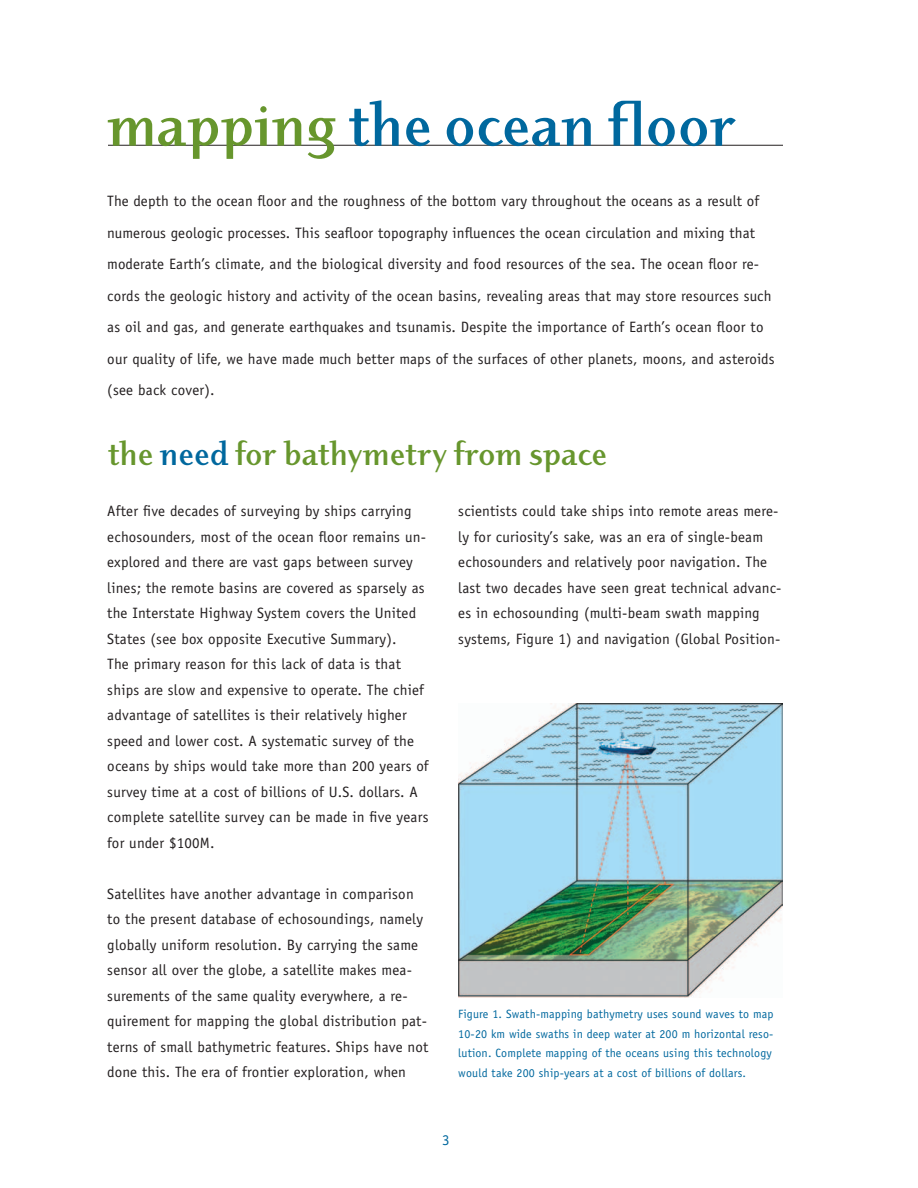
<style>
.page{position:relative;width:918px;height:1188px;background:#fff}
.page>*{position:absolute;margin:0;border:0;box-sizing:border-box;transform-origin:0 0}
.t1{font:700 66px "Dyadis ITC";color:#00689e}
.t2{font:700 36px "Dyadis ITC";color:#67962d}
.t3{font:15px/25.5px "Officina Sans";letter-spacing:.015em;color:#231f20}
.t4{font:15px "Officina Sans";color:#00689e}
.t5{font:12px/19.5px "Officina Sans";letter-spacing:.015em;color:#00689e}
.s1{color:#67962d}
.s2{color:#00689e}
</style>
<div class="page">
<img style="left:458px;top:704px;width:324px;height:294px">
<hr style="left:108px;top:145px;width:675px;height:1px;background:#231f20">
<h1 class="t1" style="left:107px;top:102px;width:631px"><span class="s1">mapping</span> the ocean floor</h1>
<p class="t3" style="left:107px;top:187px;width:669px;line-height:31.5px">The depth to the ocean floor and the roughness of the bottom vary throughout the oceans as a result of numerous geologic processes. This seafloor topography influences the ocean circulation and mixing that moderate Earth’s climate, and the biological diversity and food resources of the sea. The ocean floor re&shy;cords the geologic history and activity of the ocean basins, revealing areas that may store resources such as oil and gas, and generate earthquakes and tsunamis. Despite the importance of Earth’s ocean floor to our quality of life, we have made much better maps of the surfaces of other planets, moons, and asteroids (see back cover).</p>
<h2 class="t2" style="left:108px;top:441px;width:501px">the <span class="s2">need</span> for bathymetry from space</h2>
<p class="t3" style="left:107px;top:499px;width:323px">After five decades of surveying by ships carrying echosounders, most of the ocean floor remains un&shy;explored and there are vast gaps between survey lines; the remote basins are covered as sparsely as the Interstate Highway System covers the United States (see box opposite Executive Summary).<br>The primary reason for this lack of data is that ships are slow and expensive to operate. The chief advantage of satellites is their relatively higher speed and lower cost. A systematic survey of the oceans by ships would take more than 200 years of survey time at a cost of billions of U.S. dollars. A complete satellite survey can be made in five years for under $100M.</p>
<p class="t3" style="left:107px;top:882px;width:323px">Satellites have another advantage in comparison to the present database of echosoundings, namely globally uniform resolution. By carrying the same sensor all over the globe, a satellite makes mea&shy;surements of the same quality everywhere, a re&shy;quirement for mapping the global distribution pat&shy;terns of small bathymetric features. Ships have not done this. The era of frontier exploration, when</p>
<p class="t3" style="left:458px;top:499px;width:325px">scientists could take ships into remote areas mere&shy;ly for curiosity’s sake, was an era of single-beam echosounders and relatively poor navigation. The last two decades have seen great technical advanc&shy;es in echosounding (multi-beam swath mapping systems, Figure 1) and navigation (Global Position-</p>
<p class="t5" style="left:458px;top:1005px;width:317px">Figure 1. Swath-mapping bathymetry uses sound waves to map 10-20 km wide swaths in deep water at 200 m horizontal reso&shy;lution. Complete mapping of the oceans using this technology would take 200 ship-years at a cost of billions of dollars.</p>
<p class="t4" style="left:442px;top:1134px;width:9px">3</p>
</div>
